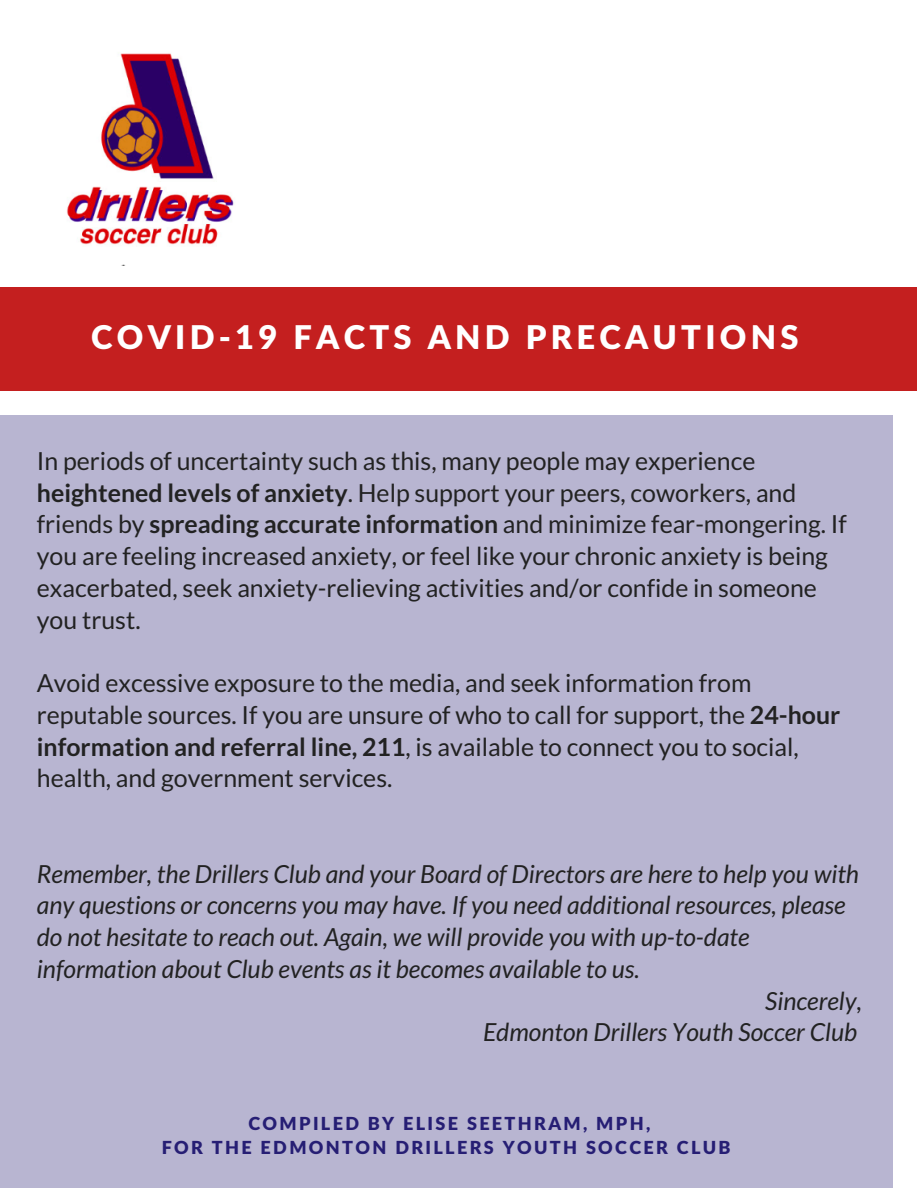
<style>
.page{position:relative;width:918px;height:1188px;background:#fff}
.page>*{position:absolute;margin:0;border:0;box-sizing:border-box;transform-origin:0 0}
.t1{font:900 32.7px "Lato Latin";letter-spacing:.13em;color:#fff}
.t2{font:24.9px/31.8px "Lato";color:#222}
.t3{font:italic 24.9px "Lato";color:#222}
.t4{font:900 18px/23.2px "Lato Latin";letter-spacing:.13em;color:#261e74;text-align:center}
.s1{font-weight:700}
</style>
<div class="page">
<div style="left:0;top:287px;width:917px;height:104px;background:#c41f1f"></div>
<img style="left:67px;top:53px;width:167px;height:213px">
<div style="left:0;top:415px;width:892px;height:773px;background:#b8b5d1"></div>
<h1 class="t1" style="left:91px;top:316px;width:709px">COVID-19 FACTS AND PRECAUTIONS</h1>
<p class="t2" style="left:37px;top:444px;width:812px">In periods of uncertainty such as this, many people may experience <span class="s1">heightened levels of anxiety</span>. Help support your peers, coworkers, and friends by <span class="s1">spreading accurate information</span> and minimize fear-mongering. If you are feeling increased anxiety, or feel like your chronic anxiety is being exacerbated, seek anxiety-relieving activities and/or confide in someone you trust.</p>
<p class="t2" style="left:37px;top:667px;width:805px">Avoid excessive exposure to the media, and seek information from reputable sources. If you are unsure of who to call for support, the <span class="s1">24-hour information and referral line, 211</span>, is available to connect you to social, health, and government services.</p>
<p class="t3" style="left:37px;top:858px;width:824px">Remember, the Drillers Club and your Board of Directors are here to help you with</p>
<p class="t3" style="left:37px;top:890px;width:810px">any questions or concerns you may have. If you need additional resources, please</p>
<p class="t3" style="left:37px;top:922px;width:714px">do not hesitate to reach out. Again, we will provide you with up-to-date</p>
<p class="t3" style="left:37px;top:953px;width:604px">information about Club events as it becomes available to us.</p>
<p class="t3" style="left:765px;top:985px;width:98px">Sincerely,</p>
<p class="t3" style="left:483px;top:1017px;width:376px">Edmonton Drillers Youth Soccer Club</p>
<p class="t4" style="left:162px;top:1112px;width:570px">COMPILED BY ELISE SEETHRAM, MPH,<br>FOR THE EDMONTON DRILLERS YOUTH SOCCER CLUB</p>
</div>
